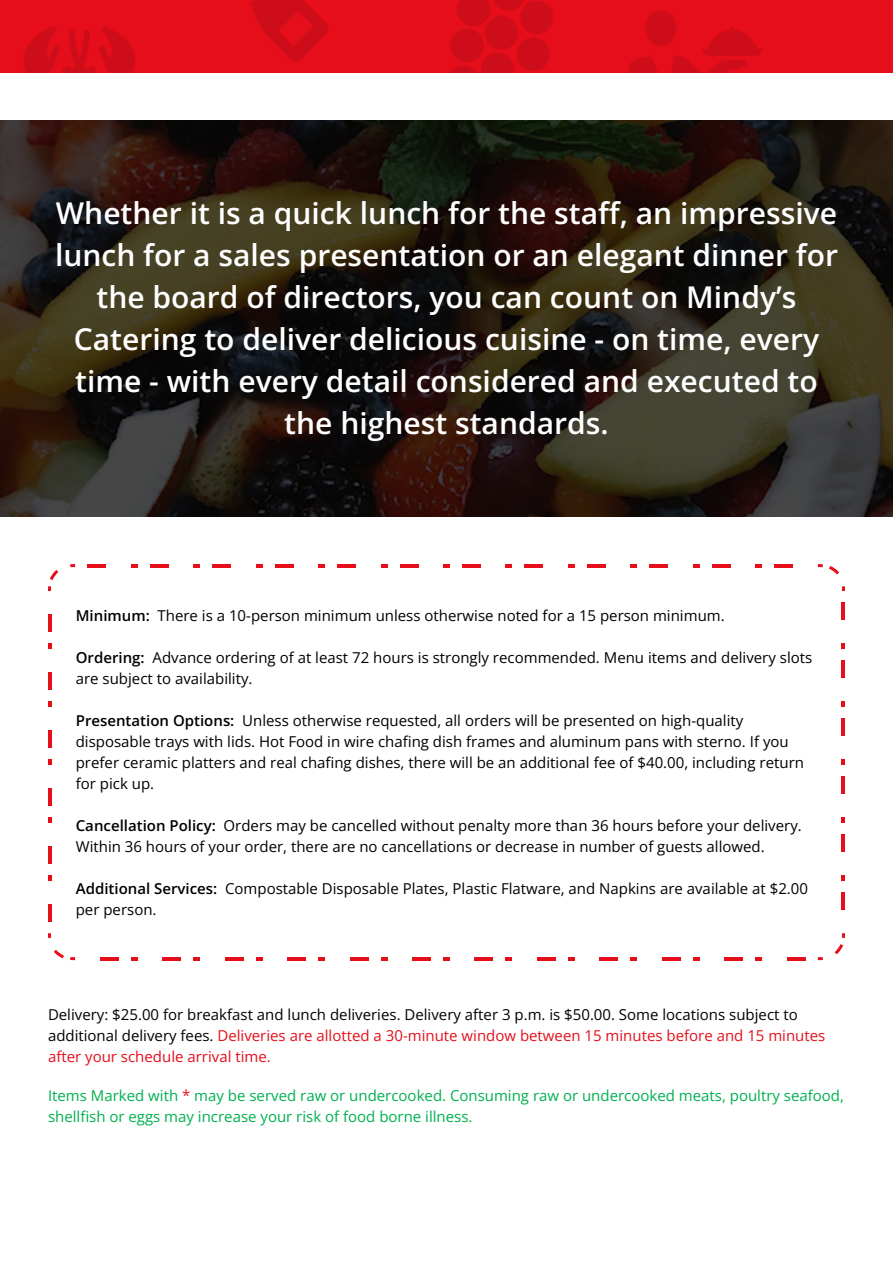
<style>
.page{position:relative;width:893px;height:1263px;background:#fff}
.page>*{position:absolute;margin:0;border:0;box-sizing:border-box;transform-origin:0 0}
.t1{font:600 30px/42px "Open Sans";color:#fff;text-align:center}
.t2{font:15px/21px "Open Sans";color:#000}
.t3{font:15px/21px "Open Sans";color:#00b050}
.s1{font-weight:600}
.s2{color:#e60e1a}
.s3{color:#e60e19}
</style>
<div class="page">
<div style="left:0;top:120px;width:892px;height:396px;background:#000;opacity:.72"></div>
<hr style="left:786px;top:957px;width:19px;height:3px;background:#e60e1a">
<svg style="left:755px;top:957px;width:6px;height:3px"></svg>
<hr style="left:724px;top:957px;width:19px;height:3px;background:#e60e1a">
<svg style="left:693px;top:957px;width:6px;height:3px"></svg>
<hr style="left:661px;top:957px;width:19px;height:3px;background:#e60e1a">
<svg style="left:630px;top:957px;width:6px;height:3px"></svg>
<hr style="left:599px;top:957px;width:19px;height:3px;background:#e60e1a">
<svg style="left:568px;top:957px;width:6px;height:3px"></svg>
<hr style="left:537px;top:957px;width:18px;height:3px;background:#e60e1a">
<svg style="left:505px;top:957px;width:7px;height:3px"></svg>
<hr style="left:474px;top:957px;width:19px;height:3px;background:#e60e1a">
<svg style="left:443px;top:957px;width:6px;height:3px"></svg>
<hr style="left:412px;top:957px;width:19px;height:3px;background:#e60e1a">
<svg style="left:381px;top:957px;width:6px;height:3px"></svg>
<hr style="left:350px;top:957px;width:18px;height:3px;background:#e60e1a">
<svg style="left:318px;top:957px;width:7px;height:3px"></svg>
<hr style="left:287px;top:957px;width:19px;height:3px;background:#e60e1a">
<svg style="left:256px;top:957px;width:6px;height:3px"></svg>
<hr style="left:225px;top:957px;width:19px;height:3px;background:#e60e1a">
<svg style="left:194px;top:957px;width:6px;height:3px"></svg>
<hr style="left:162px;top:957px;width:19px;height:3px;background:#e60e1a">
<svg style="left:131px;top:957px;width:6px;height:3px"></svg>
<hr style="left:100px;top:957px;width:19px;height:3px;background:#e60e1a">
<svg style="left:817px;top:957px;width:5px;height:3px"></svg>
<svg style="left:70px;top:957px;width:5px;height:3px"></svg>
<svg style="left:54px;top:950px;width:10px;height:8px"></svg>
<svg style="left:834px;top:944px;width:9px;height:10px"></svg>
<svg style="left:48px;top:933px;width:3px;height:5px"></svg>
<hr style="left:48px;top:904px;width:3px;height:18px;background:#e60e1a">
<hr style="left:841px;top:893px;width:3px;height:17px;background:#e60e1a">
<svg style="left:841px;top:875px;width:3px;height:6px"></svg>
<svg style="left:48px;top:875px;width:3px;height:6px"></svg>
<hr style="left:48px;top:846px;width:3px;height:18px;background:#e60e1a">
<hr style="left:841px;top:835px;width:3px;height:17px;background:#e60e1a">
<svg style="left:841px;top:817px;width:3px;height:6px"></svg>
<svg style="left:48px;top:817px;width:3px;height:6px"></svg>
<hr style="left:48px;top:788px;width:3px;height:18px;background:#e60e1a">
<hr style="left:841px;top:777px;width:3px;height:17px;background:#e60e1a">
<svg style="left:841px;top:759px;width:3px;height:6px"></svg>
<svg style="left:48px;top:759px;width:3px;height:6px"></svg>
<hr style="left:48px;top:730px;width:3px;height:18px;background:#e60e1a">
<hr style="left:841px;top:719px;width:3px;height:17px;background:#e60e1a">
<svg style="left:841px;top:701px;width:3px;height:6px"></svg>
<svg style="left:48px;top:701px;width:3px;height:6px"></svg>
<hr style="left:48px;top:672px;width:3px;height:18px;background:#e60e1a">
<hr style="left:841px;top:661px;width:3px;height:17px;background:#e60e1a">
<svg style="left:841px;top:643px;width:3px;height:6px"></svg>
<svg style="left:48px;top:643px;width:3px;height:6px"></svg>
<hr style="left:48px;top:614px;width:3px;height:18px;background:#e60e1a">
<hr style="left:841px;top:603px;width:3px;height:17px;background:#e60e1a">
<svg style="left:48px;top:586px;width:3px;height:5px"></svg>
<svg style="left:50px;top:570px;width:8px;height:10px"></svg>
<svg style="left:829px;top:566px;width:10px;height:8px"></svg>
<svg style="left:817px;top:564px;width:5px;height:3px"></svg>
<hr style="left:774px;top:564px;width:18px;height:3px;background:#e60e1a">
<svg style="left:755px;top:564px;width:6px;height:3px"></svg>
<hr style="left:711px;top:564px;width:19px;height:3px;background:#e60e1a">
<svg style="left:693px;top:564px;width:6px;height:3px"></svg>
<hr style="left:649px;top:564px;width:19px;height:3px;background:#e60e1a">
<svg style="left:630px;top:564px;width:6px;height:3px"></svg>
<hr style="left:587px;top:564px;width:18px;height:3px;background:#e60e1a">
<svg style="left:568px;top:564px;width:6px;height:3px"></svg>
<hr style="left:524px;top:564px;width:19px;height:3px;background:#e60e1a">
<svg style="left:505px;top:564px;width:7px;height:3px"></svg>
<hr style="left:462px;top:564px;width:19px;height:3px;background:#e60e1a">
<svg style="left:443px;top:564px;width:6px;height:3px"></svg>
<hr style="left:399px;top:564px;width:19px;height:3px;background:#e60e1a">
<svg style="left:381px;top:564px;width:6px;height:3px"></svg>
<hr style="left:337px;top:564px;width:19px;height:3px;background:#e60e1a">
<svg style="left:318px;top:564px;width:7px;height:3px"></svg>
<hr style="left:275px;top:564px;width:18px;height:3px;background:#e60e1a">
<svg style="left:256px;top:564px;width:6px;height:3px"></svg>
<hr style="left:212px;top:564px;width:19px;height:3px;background:#e60e1a">
<svg style="left:194px;top:564px;width:6px;height:3px"></svg>
<hr style="left:150px;top:564px;width:19px;height:3px;background:#e60e1a">
<svg style="left:131px;top:564px;width:6px;height:3px"></svg>
<hr style="left:88px;top:564px;width:18px;height:3px;background:#e60e1a">
<svg style="left:70px;top:564px;width:5px;height:3px"></svg>
<img style="left:0;top:0;width:892px;height:72px">
<p class="t1" style="left:55px;top:192px;width:784px">Whether it is a quick lunch for the staff, an impressive lunch for a sales presentation or an elegant dinner for the board of directors, you can count on Mindy’s Catering to deliver delicious cuisine - on time, every time - with every detail considered and executed to the highest standards.</p>
<p class="t2" style="left:76px;top:604px;width:650px"><span class="s1">Minimum:</span> There is a 10-person minimum unless otherwise noted for a 15 person minimum.</p>
<p class="t2" style="left:76px;top:646px;width:738px"><span class="s1">Ordering:</span> Advance ordering of at least 72 hours is strongly recommended. Menu items and delivery slots are subject to availability.</p>
<p class="t2" style="left:76px;top:709px;width:729px"><span class="s1">Presentation Options:</span> Unless otherwise requested, all orders will be presented on high-quality disposable trays with lids. Hot Food in wire chafing dish frames and aluminum pans with sterno. If you prefer ceramic platters and real chafing dishes, there will be an additional fee of $40.00, including return for pick up.</p>
<p class="t2" style="left:76px;top:814px;width:727px"><span class="s1">Cancellation Policy:</span> Orders may be cancelled without penalty more than 36 hours before your delivery.<br>Within 36 hours of your order, there are no cancellations or decrease in number of guests allowed.</p>
<p class="t2" style="left:76px;top:877px;width:733px"><span class="s1">Additional Services:</span> Compostable Disposable Plates, Plastic Flatware, and Napkins are available at $2.00 per person.</p>
<p class="t2" style="left:48px;top:1003px;width:778px">Delivery: $25.00 for breakfast and lunch deliveries. Delivery after 3 p.m. is $50.00. Some locations subject to additional delivery fees. <span class="s2">Deliveries are allotted a 30-minute window between 15 minutes before and 15 minutes after your schedule arrival time.</span></p>
<p class="t3" style="left:48px;top:1084px;width:797px">Items Marked with <span class="s3">*</span> may be served raw or undercooked. Consuming raw or undercooked meats, poultry seafood, shellfish or eggs may increase your risk of food borne illness.</p>
</div>
